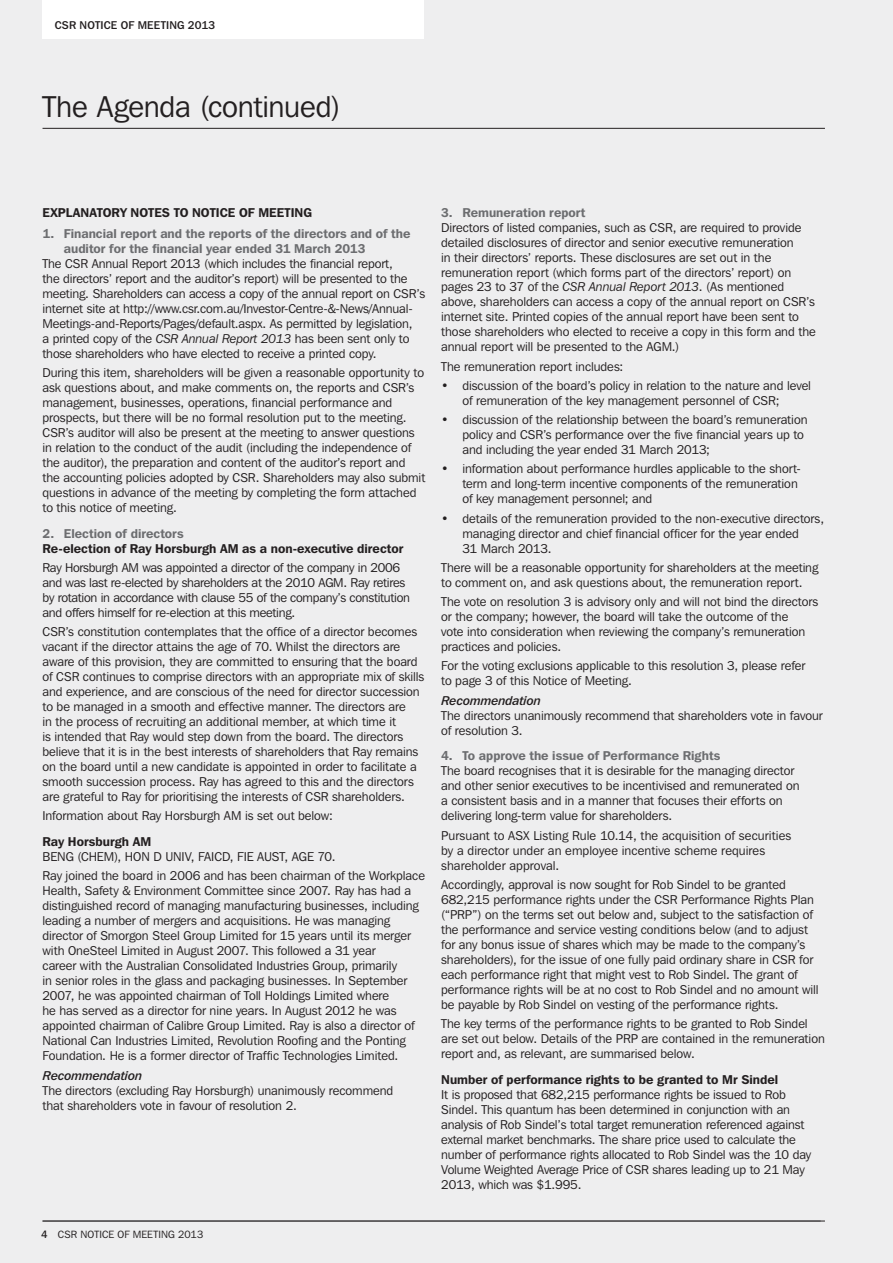
<style>
.page{position:relative;width:893px;height:1263px;background:#eeeeef}
.page>*{position:absolute;margin:0;border:0;box-sizing:border-box;transform-origin:0 0}
.t1{font:30px "Franklin Gothic IT Cby BT";letter-spacing:-.005em;color:#231f20}
.t2{font:12.75px/15px "Franklin Gothic IT Cby BT";letter-spacing:-.005em;color:#231f20}
.t3{font:600 12.75px/15px "Franklin Gothic IT Cby BT";color:#6c6d70}
.t4{font:600 12.75px "Franklin Gothic IT Cby BT";color:#231f20}
.t5{font:12.75px "Franklin Gothic IT Cby BT Med Ital";color:#231f20}
.t6{font:500 11.25px "Franklin Gothic IT Cby BT";letter-spacing:.015em;color:#231f20}
.t7{font:10.5px "Franklin Gothic IT Cby BT";letter-spacing:.015em;color:#231f20}
.s1{font-style:italic}
.s2{font-weight:500}
</style>
<div class="page">
<div style="left:43px;top:0;width:381px;height:39px;background:#fff"></div>
<hr style="left:43px;top:128px;width:782px;height:1px;background:#231f20">
<hr style="left:43px;top:1221px;width:782px;height:1px;background:#231f20">
<p class="t6" style="left:55px;top:18px;width:162px">CSR NOTICE OF MEETING 2013</p>
<h1 class="t1" style="left:43px;top:88px;width:300px">The Agenda (continued)</h1>
<p class="t4" style="left:43px;top:204px;width:271px">EXPLANATORY NOTES TO NOTICE OF MEETING</p>
<p class="t3" style="left:64px;top:226px;width:348px;text-indent:-21px">1. Financial report and the reports of the directors and of the auditor for the financial year ended 31 March 2013</p>
<p class="t2" style="left:43px;top:256px;width:384px">The CSR Annual Report 2013 (which includes the financial report,<br>the directors’ report and the auditor’s report) will be presented to the meeting. Shareholders can access a copy of the annual report on CSR’s internet site at http://www.csr.com.au/I nvestor-Centre-&amp;-N ews/Annual-<br>M eetings-and-Reports/Pages/default.aspx. As permitted by legislation,<br>a printed copy of the <span class="s1">CSR Annual Report 2013</span> has been sent only to those shareholders who have elected to receive a printed copy.</p>
<p class="t2" style="left:43px;top:365px;width:384px">During this item, shareholders will be given a reasonable opportunity to ask questions about, and make comments on, the reports and CSR’s management, businesses, operations, financial performance and prospects, but there will be no formal resolution put to the meeting.<br>CSR’s auditor will also be present at the meeting to answer questions in relation to the conduct of the audit (including the independence of the auditor), the preparation and content of the auditor’s report and the accounting policies adopted by CSR. Shareholders may also submit questions in advance of the meeting by completing the form attached to this notice of meeting.</p>
<p class="t3" style="left:43px;top:525px;width:143px">2. Election of directors</p>
<p class="t4" style="left:43px;top:540px;width:362px">Re-election of Ray Horsburgh AM as a non-executive director</p>
<p class="t2" style="left:43px;top:560px;width:369px">Ray Horsburgh AM was appointed a director of the company in 2006 and was last re-elected by shareholders at the 2010 AGM . Ray retires by rotation in accordance with clause 55 of the company’s constitution and offers himself for re-election at this meeting.</p>
<p class="t2" style="left:43px;top:624px;width:383px">CSR’s constitution contemplates that the office of a director becomes vacant if the director attains the age of 70. Whilst the directors are aware of this provision, they are committed to ensuring that the board of CSR continues to comprise directors with an appropriate mix of skills and experience, and are conscious of the need for director succession to be managed in a smooth and effective manner. The directors are<br>in the process of recruiting an additional member, at which time it<br>is intended that Ray would step down from the board. The directors believe that it is in the best interests of shareholders that Ray remains on the board until a new candidate is appointed in order to facilitate a smooth succession process. Ray has agreed to this and the directors are grateful to Ray for prioritising the interests of CSR shareholders.</p>
<p class="t2" style="left:43px;top:808px;width:292px">Information about Ray Horsburgh AM is set out below:</p>
<p class="t4" style="left:43px;top:833px;width:110px">Ray Horsburgh AM</p>
<p class="t2" style="left:43px;top:849px;width:17px">BENG</p>
<p class="t2" style="left:43px;top:847px;width:384px;line-height:19.2px;text-indent:35px">(CHEM), HON D UNIV, FAI CD, FIE AUST, AGE 70.<br>Ray joined the board in 2006 and has been chairman of the Workplace</p>
<p class="t2" style="left:43px;top:883px;width:378px">Health, Safety &amp; Environment Committee since 2007. Ray has had a distinguished record of managing manufacturing businesses, including leading a number of mergers and acquisitions. He was managing director of Smorgon Steel Group Limited for 15 years until its merger with OneSteel Limited in August 2007. This followed a 31 year<br>career with the Australian Consolidated I ndustries Group, primarily<br>in senior roles in the glass and packaging businesses. I n September 2007, he was appointed chairman of Toll Holdings Limited where<br>he has served as a director for nine years. I n August 2012 he was appointed chairman of Calibre Group Limited. Ray is also a director of N ational Can I ndustries Limited, Revolution Roofing and the Ponting Foundation. He is a former director of Traffic Technologies Limited.</p>
<p class="t5" style="left:43px;top:1067px;width:102px">Recommendation</p>
<p class="t2" style="left:43px;top:1083px;width:352px">The directors (excluding Ray Horsburgh) unanimously recommend that shareholders vote in favour of resolution 2.</p>
<p class="t3" style="left:441px;top:204px;width:146px">3. Remuneration report</p>
<p class="t2" style="left:441px;top:219px;width:376px">Directors of listed companies, such as CSR, are required to provide detailed disclosures of director and senior executive remuneration<br>in their directors’ reports. These disclosures are set out in the remuneration report (which forms part of the directors’ report) on pages 23 to 37 of the <span class="s1">CSR Annual Report 2013</span>. (As mentioned above, shareholders can access a copy of the annual report on CSR’s internet site. Printed copies of the annual report have been sent to those shareholders who elected to receive a copy in this form and the annual report will be presented to the AGM .)</p>
<p class="t2" style="left:441px;top:359px;width:184px">The remuneration report includes:</p>
<p class="t2" style="left:462px;top:378px;width:350px;text-indent:-21px">• discussion of the board’s policy in relation to the nature and level of remuneration of the key management personnel of CSR;</p>
<p class="t2" style="left:462px;top:412px;width:347px;text-indent:-21px">• discussion of the relationship between the board’s remuneration policy and CSR’s performance over the five financial years up to and including the year ended 31 March 2013;</p>
<p class="t2" style="left:462px;top:461px;width:340px;text-indent:-21px">• information about performance hurdles applicable to the short&shy;term and long-term incentive components of the remuneration of key management personnel; and</p>
<p class="t2" style="left:462px;top:511px;width:363px;text-indent:-21px">• details of the remuneration provided to the non-executive directors, managing director and chief financial officer for the year ended<br>31 March 2013.</p>
<p class="t2" style="left:441px;top:560px;width:379px">There will be a reasonable opportunity for shareholders at the meeting to comment on, and ask questions about, the remuneration report.</p>
<p class="t2" style="left:441px;top:594px;width:379px">The vote on resolution 3 is advisory only and will not bind the directors or the company; however, the board will take the outcome of the<br>vote into consideration when reviewing the company’s remuneration practices and policies.</p>
<p class="t2" style="left:441px;top:658px;width:366px">For the voting exclusions applicable to this resolution 3, please refer to page 3 of this N otice of M eeting.</p>
<p class="t5" style="left:441px;top:692px;width:102px">Recommendation</p>
<p class="t2" style="left:441px;top:708px;width:383px">The directors unanimously recommend that shareholders vote in favour of resolution 3.</p>
<p class="t3" style="left:441px;top:748px;width:281px">4. To approve the issue of Performance Rights</p>
<p class="t2" style="left:441px;top:763px;width:360px">The board recognises that it is desirable for the managing director and other senior executives to be incentivised and remunerated on a consistent basis and in a manner that focuses their efforts on delivering long-term value for shareholders.</p>
<p class="t2" style="left:441px;top:827px;width:352px">Pursuant to ASX Listing Rule 10.14, the acquisition of securities by a director under an employee incentive scheme requires shareholder approval.</p>
<p class="t2" style="left:441px;top:877px;width:379px">Accordingly, approval is now sought for Rob Sindel to be granted 682,215 performance rights under the CSR Performance Rights Plan (“PRP”) on the terms set out below and, subject to the satisfaction of the performance and service vesting conditions below (and to adjust for any bonus issue of shares which may be made to the company’s shareholders), for the issue of one fully paid ordinary share in CSR for each performance right that might vest to Rob Sindel. The grant of performance rights will be at no cost to Rob Sindel and no amount will be payable by Rob Sindel on vesting of the performance rights.</p>
<p class="t2" style="left:441px;top:1016px;width:385px">The key terms of the performance rights to be granted to Rob Sindel are set out below. Details of the PRP are contained in the remuneration report and, as relevant, are summarised below.</p>
<p class="t4" style="left:441px;top:1071px;width:339px">Number of performance rights to be granted to Mr Sindel</p>
<p class="t2" style="left:441px;top:1087px;width:372px">It is proposed that 682,215 performance rights be issued to Rob Sindel. This quantum has been determined in conjunction with an analysis of Rob Sindel’s total target remuneration referenced against external market benchmarks. The share price used to calculate the number of performance rights allocated to Rob Sindel was the 10 day Volume Weighted Average Price of CSR shares leading up to 21 M ay 2013, which was $1.995.</p>
<p class="t7" style="left:41px;top:1228px;width:164px"><span class="s2">4</span> CSR notice of meeting 2013</p>
</div>
